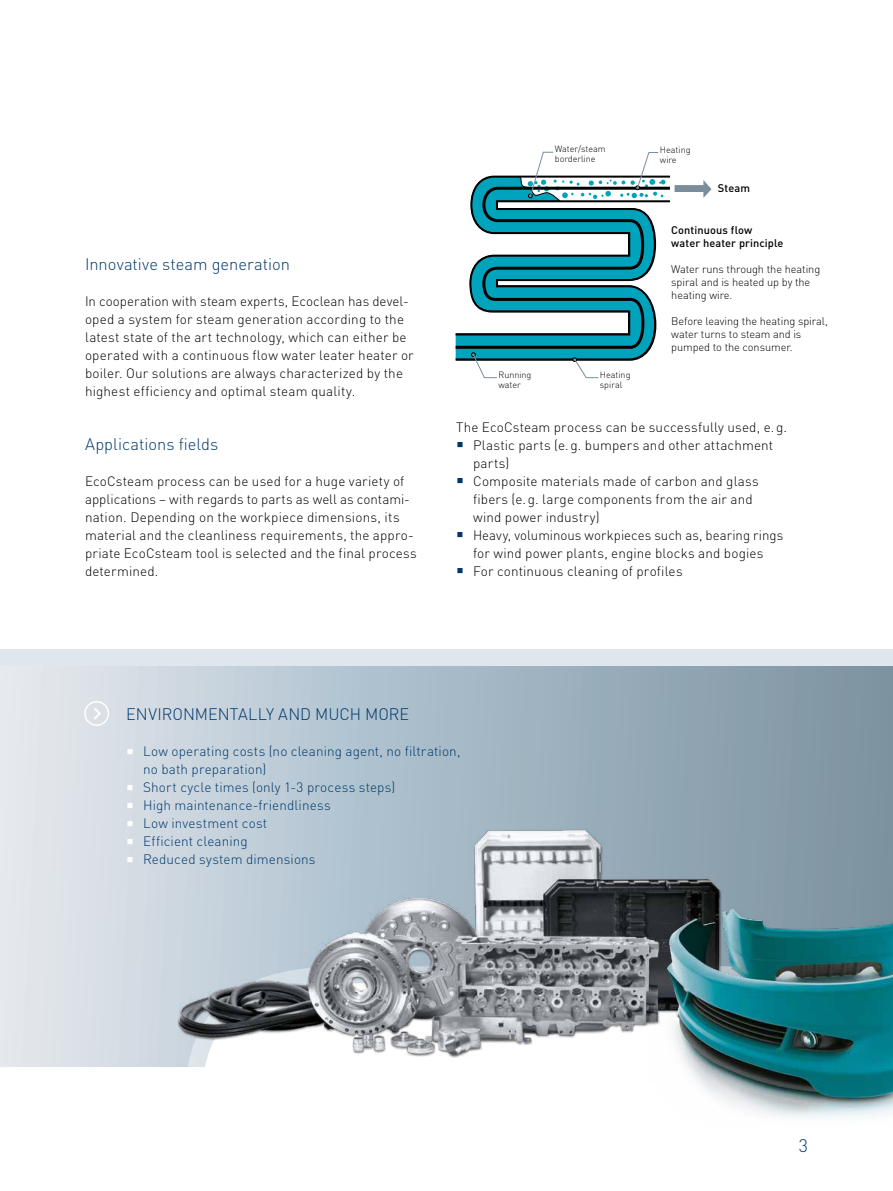
<style>
.page{position:relative;width:893px;height:1191px;background:#fff}
.page>*{position:absolute;margin:0;border:0;box-sizing:border-box;transform-origin:0 0}
.t1{font:300 18px "DIN Pro";color:#003869}
.t2{font:300 16.5px "DIN Pro";color:#003869}
.t3{font:300 13.5px/18px "DIN Pro";letter-spacing:.01em;color:#000}
.t4{font:300 13.5px/18px "DIN Pro";letter-spacing:.01em;color:#003869}
.t5{font:300 10.95px/13px "DIN Pro";letter-spacing:-.005em;color:#000}
.t6{font:500 10.95px/13px "DIN Pro";letter-spacing:.01em;color:#000}
.t7{font:300 9px/10.1px "DIN Pro";color:#000}
.s1{font-family:"Arial";font-weight:400;font-size:22.5px;color:#003869}
.s2{font-family:"Arial";font-weight:400;font-size:22.5px;color:#fff}
</style>
<div class="page">
<div style="left:0;top:649px;width:893px;height:17px;background:#e0e7ec"></div>
<div style="left:0;top:666px;width:893px;height:436px;background:linear-gradient(to right,#e1e8f0,#76909f)"></div>
<svg style="left:0;top:983px;width:647px;height:119px"></svg>
<img style="left:161px;top:812px;width:576px;height:251px">
<img style="left:647px;top:892px;width:246px;height:226px">
<svg style="left:456px;top:175px;width:255px;height:186px"></svg>
<svg style="left:472px;top:151px;width:187px;height:228px"></svg>
<svg style="left:84px;top:701px;width:25px;height:25px"></svg>
<p class="t2" style="left:85px;top:251px;width:206px">Innovative steam generation</p>
<p class="t3" style="left:85px;top:291px;width:330px">In cooperation with steam experts, Ecoclean has devel&shy;oped a system for steam generation according to the latest state of the art technology, which can either be operated with a continuous flow water leater heater or boiler. Our solutions are always characterized by the highest efficiency and optimal steam quality.</p>
<p class="t2" style="left:85px;top:431px;width:135px">Applications fields</p>
<p class="t3" style="left:85px;top:471px;width:333px">EcoCsteam process can be used for a huge variety of applications – with regards to parts as well as contami&shy;nation. Depending on the workpiece dimensions, its material and the cleanliness requirements, the appro&shy;priate EcoCsteam tool is selected and the final process determined.</p>
<p class="t7" style="left:555px;top:143px;width:53px">Water/steam borderline</p>
<p class="t7" style="left:660px;top:144px;width:32px">Heating wire</p>
<p class="t7" style="left:498px;top:369px;width:35px">Running water</p>
<p class="t7" style="left:600px;top:368px;width:32px">Heating spiral</p>
<p class="t6" style="left:718px;top:180px;width:34px">Steam</p>
<p class="t6" style="left:671px;top:223px;width:114px">Continuous flow water heater principle</p>
<p class="t5" style="left:671px;top:262px;width:151px">Water runs through the heating spiral and is heated up by the heating wire.</p>
<p class="t5" style="left:671px;top:314px;width:158px">Before leaving the heating spiral, water turns to steam and is pumped to the consumer.</p>
<p class="t3" style="left:456px;top:417px;width:333px">The EcoCsteam process can be successfully used, e. g.</p>
<p class="t3" style="left:473px;top:435px;width:302px;text-indent:-17px"><span class="s1">▪</span> Plastic parts (e.g. bumpers and other attachment parts)</p>
<p class="t3" style="left:473px;top:471px;width:287px;text-indent:-17px"><span class="s1">▪</span> Composite materials made of carbon and glass fibers (e.g. large components from the air and wind power industry)</p>
<p class="t3" style="left:456px;top:525px;width:329px;text-align:center"><span class="s1">▪</span> Heavy, voluminous workpieces such as, bearing rings for wind power plants, engine blocks and bogies</p>
<p class="t3" style="left:456px;top:561px;width:228px"><span class="s1">▪</span> For continuous cleaning of profiles</p>
<p class="t2" style="left:126px;top:701px;width:284px">ENVIRONMENTALLY AND MUCH MORE</p>
<p class="t4" style="left:143px;top:741px;width:319px;text-indent:-17px"><span class="s2">▪</span> Low operating costs (no cleaning agent, no filtration, no bath preparation)</p>
<p class="t4" style="left:126px;top:777px;width:271px"><span class="s2">▪</span> Short cycle times (only 1-3 process steps)</p>
<p class="t4" style="left:126px;top:795px;width:206px"><span class="s2">▪</span> High maintenance-friendliness</p>
<p class="t4" style="left:126px;top:813px;width:143px"><span class="s2">▪</span> Low investment cost</p>
<p class="t4" style="left:126px;top:831px;width:123px"><span class="s2">▪</span> Efficient cleaning</p>
<p class="t4" style="left:126px;top:849px;width:191px"><span class="s2">▪</span> Reduced system dimensions</p>
<h1 class="t1" style="left:799px;top:1132px;width:11px">3</h1>
</div>
